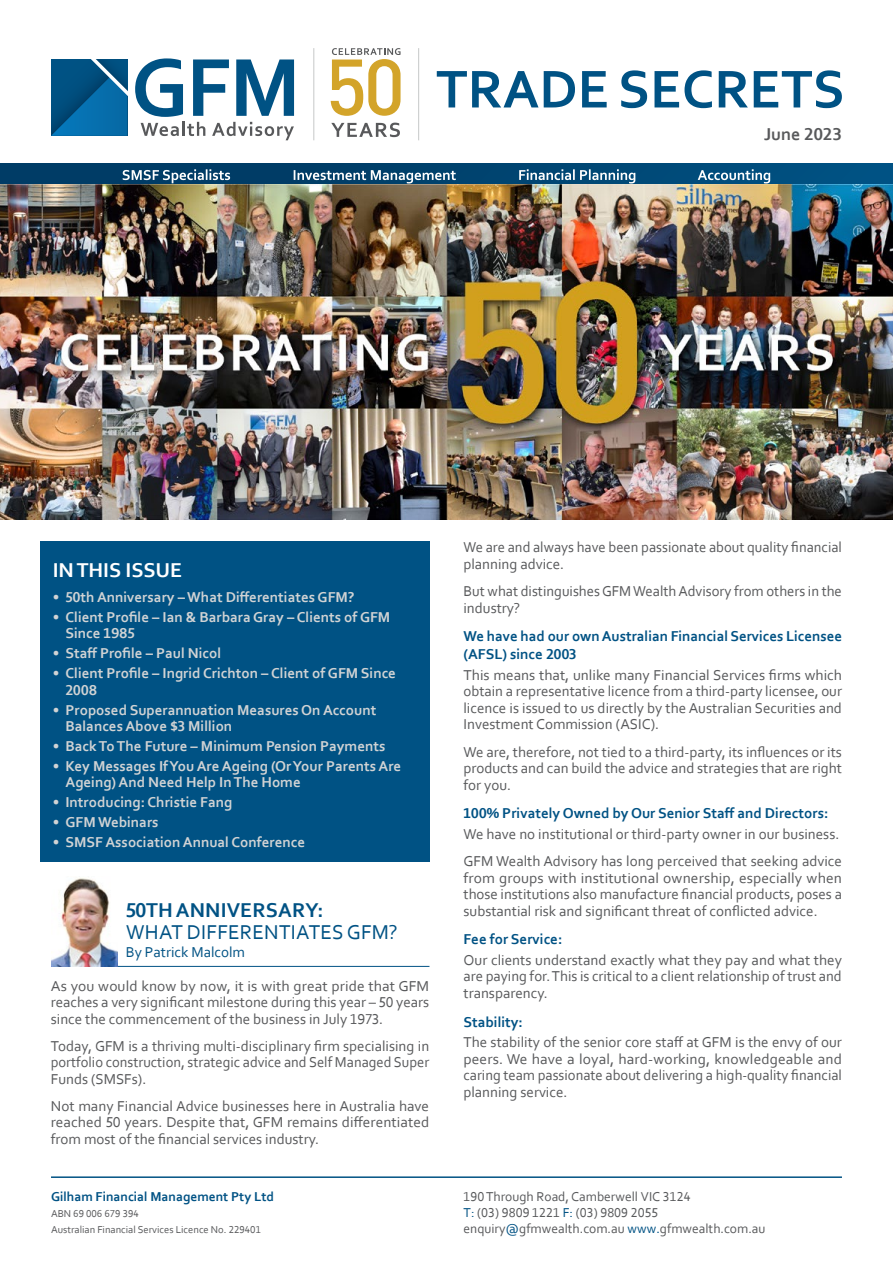
<style>
.page{position:relative;width:893px;height:1263px;background:#fff}
.page>*{position:absolute;margin:0;border:0;box-sizing:border-box;transform-origin:0 0}
.t1{font:21px "Corbel GFM Custom";letter-spacing:.01em;color:#005284}
.t2{font:700 21px "Corbel GFM Custom";letter-spacing:.01em;color:#005284}
.t3{font:700 21px "Corbel GFM Custom";color:#fff}
.t4{font:700 18px "Corbel";color:#58595b}
.t5{font:15px/16.5px "Corbel GFM Custom";color:#58595b;text-align:justify}
.t6{font:700 15px/16.5px "Corbel GFM Custom";color:#d1d3d4}
.t7{font:700 15px/18px "Corbel GFM Custom";color:#005284}
.t8{font:15px "Corbel GFM Custom";color:#005284}
.t9{font:13.5px/16.2px "Corbel";color:#58595b}
.t10{font:700 13.5px "Corbel";color:#005284}
.t11{font:10.5px/16.5px "Corbel";color:#58595b}
.s1{color:#005284}
</style>
<div class="page">
<div style="left:40px;top:541px;width:389px;height:320px;background:#005284"></div>
<hr style="left:51px;top:1176px;width:791px;height:2px;background:#005284">
<div style="left:0;top:164px;width:893px;height:21px;background:linear-gradient(to right,#00375f,#005081)"></div>
<svg style="left:123px;top:169px;width:647px;height:14px;background:#31678a"></svg>
<svg style="left:437px;top:70px;width:405px;height:38px"></svg>
<svg style="left:135px;top:58px;width:159px;height:82px"></svg>
<hr style="left:313px;top:48px;width:1px;height:92px;background:#c6c8c8">
<hr style="left:418px;top:48px;width:1px;height:92px;background:#c6c8c8">
<svg style="left:331px;top:48px;width:70px;height:68px"></svg>
<svg style="left:331px;top:123px;width:69px;height:14px"></svg>
<svg style="left:51px;top:59px;width:77px;height:77px;background:#096094"></svg>
<hr style="left:51px;top:966px;width:378px;height:1px;background:#005284">
<img style="left:51px;top:878px;width:66px;height:88px">
<img style="left:0;top:185px;width:893px;height:335px">
<p class="t4" style="left:764px;top:123px;width:79px">June 2023</p>
<h1 class="t3" style="left:53px;top:557px;width:131px">IN THIS ISSUE</h1>
<p class="t6" style="left:53px;top:588px;width:303px">• 50th Anniversary – What Differentiates GFM?</p>
<p class="t6" style="left:65px;top:608px;width:326px;text-indent:-13px">• Client Profile – Ian &amp; Barbara Gray – Clients of GFM<br>Since 1985</p>
<p class="t6" style="left:53px;top:645px;width:170px">• Staff Profile – Paul Nicol</p>
<p class="t6" style="left:65px;top:664px;width:332px;text-indent:-13px">• Client Profile – Ingrid Crichton – Client of GFM Since<br>2008</p>
<p class="t6" style="left:65px;top:701px;width:312px;text-indent:-13px">• Proposed Superannuation Measures On Account<br>Balances Above $3 Million</p>
<p class="t6" style="left:53px;top:737px;width:334px">• Back To The Future – Minimum Pension Payments</p>
<p class="t6" style="left:65px;top:757px;width:337px;text-indent:-13px">• Key Messages If You Are Ageing (Or Your Parents Are<br>Ageing) And Need Help In The Home</p>
<p class="t6" style="left:53px;top:794px;width:181px">• Introducing: Christie Fang</p>
<p class="t6" style="left:53px;top:814px;width:107px">• GFM Webinars</p>
<p class="t6" style="left:53px;top:833px;width:254px">• SMSF Association Annual Conference</p>
<h1 class="t2" style="left:126px;top:897px;width:199px">50TH ANNIVERSARY:</h1>
<h1 class="t1" style="left:126px;top:919px;width:273px">WHAT DIFFERENTIATES GFM?</h1>
<p class="t8" style="left:126px;top:943px;width:121px">By Patrick Malcolm</p>
<p class="t5" style="left:51px;top:977px;width:380px">As you would know by now, it is with great pride that GFM reaches a very significant milestone during this year – 50 years since the commencement of the business in July 1973.</p>
<p class="t5" style="left:51px;top:1037px;width:380px">Today, GFM is a thriving multi-disciplinary firm specialising in portfolio construction, strategic advice and Self Managed Super Funds (SMSFs).</p>
<p class="t5" style="left:51px;top:1097px;width:380px">Not many Financial Advice businesses here in Australia have reached 50 years. Despite that, GFM remains differentiated from most of the financial services industry.</p>
<p class="t10" style="left:51px;top:1188px;width:224px">Gilham Financial Management Pty Ltd</p>
<p class="t11" style="left:51px;top:1205px;width:212px">ABN 69 006 679 394<br>Australian Financial Services Licence No. 229401</p>
<p class="t5" style="left:463px;top:539px;width:380px">We are and always have been passionate about quality financial planning advice.</p>
<p class="t5" style="left:463px;top:582px;width:380px">But what distinguishes GFM Wealth Advisory from others in the industry?</p>
<p class="t7" style="left:463px;top:627px;width:380px">We have had our own Australian Financial Services Licensee (AFSL) since 2003</p>
<p class="t5" style="left:463px;top:666px;width:380px">This means that, unlike many Financial Services firms which obtain a representative licence from a third-party licensee, our licence is issued to us directly by the Australian Securities and Investment Commission (ASIC).</p>
<p class="t5" style="left:463px;top:743px;width:380px">We are, therefore, not tied to a third-party, its influences or its products and can build the advice and strategies that are right for you.</p>
<p class="t7" style="left:463px;top:804px;width:367px">100% Privately Owned by Our Senior Staff and Directors:</p>
<p class="t5" style="left:463px;top:820px;width:380px;line-height:27.2px">We have no institutional or third-party owner in our business.<br>GFM Wealth Advisory has long perceived that seeking advice</p>
<p class="t5" style="left:463px;top:869px;width:380px">from groups with institutional ownership, especially when those institutions also manufacture financial products, poses a substantial risk and significant threat of conflicted advice.</p>
<p class="t7" style="left:463px;top:930px;width:100px">Fee for Service:</p>
<p class="t5" style="left:463px;top:951px;width:380px">Our clients understand exactly what they pay and what they are paying for. This is critical to a client relationship of trust and transparency.</p>
<p class="t7" style="left:463px;top:1012px;width:61px">Stability:</p>
<p class="t5" style="left:463px;top:1034px;width:380px">The stability of the senior core staff at GFM is the envy of our peers. We have a loyal, hard-working, knowledgeable and caring team passionate about delivering a high-quality financial planning service.</p>
<p class="t9" style="left:463px;top:1188px;width:304px">190 Through Road, Camberwell VIC 3124<br><span class="s1">T:</span> (03) 9809 1221 <span class="s1">F:</span> (03) 9809 2055 enquiry<span class="s1">@</span>gfmwealth.com.au <span class="s1">www.</span>gfmwealth.com.au</p>
</div>
